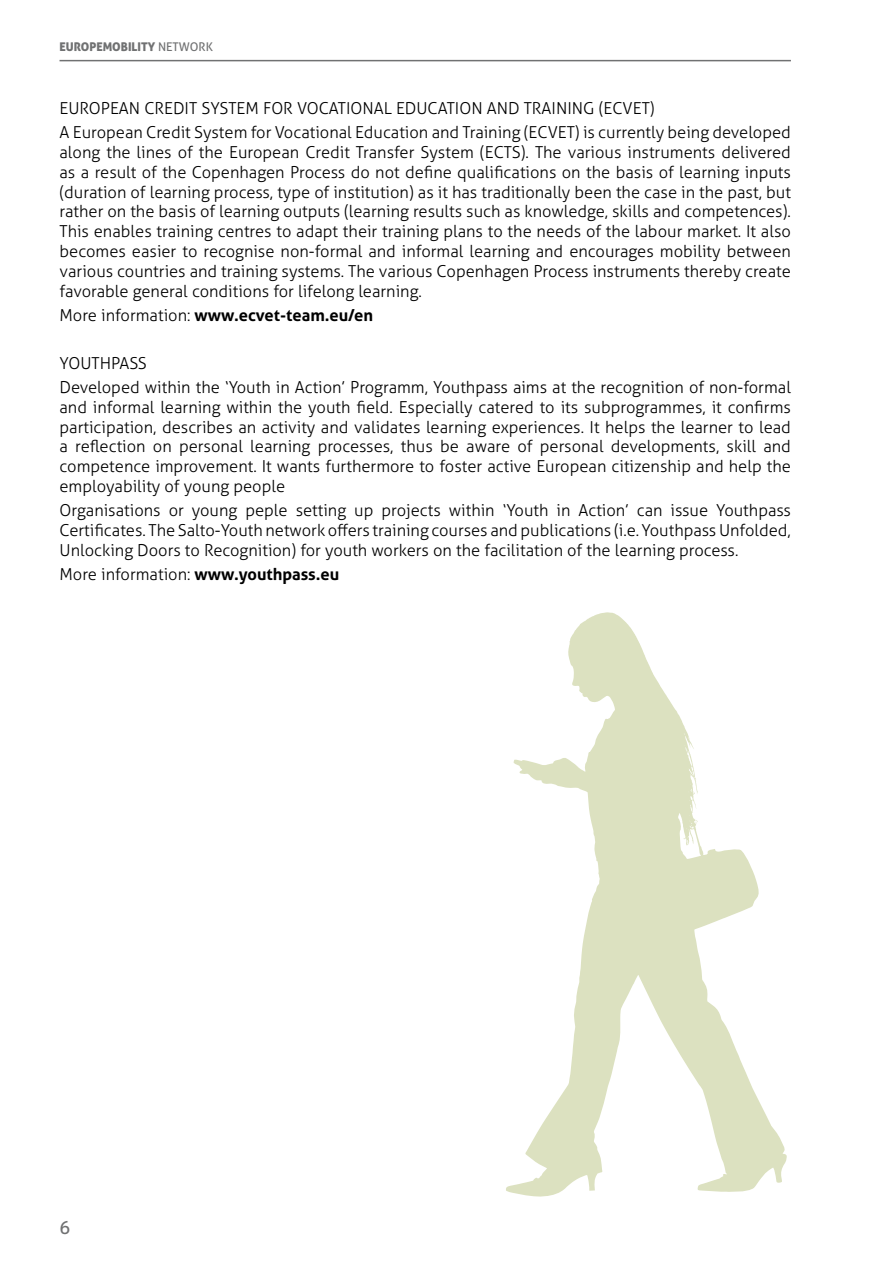
<style>
.page{position:relative;width:893px;height:1263px;background:#fff}
.page>*{position:absolute;margin:0;border:0;box-sizing:border-box;transform-origin:0 0}
.t1{font:18px "Aller";color:#707172}
.t2{font:300 16.5px/19.8px "Aller";color:#000;text-align:justify}
.t3{font:700 16.5px "Aller";color:#000}
.t4{font:12px "Aller Display";color:#707172}
.s1{font-family:"Aller"}
.s2{font-weight:300}
.s3{font-weight:700}
</style>
<div class="page">
<hr style="left:60px;top:60px;width:731px;height:1px;background:#707172">
<svg style="left:506px;top:612px;width:281px;height:585px"></svg>
<p class="t4" style="left:60px;top:39px;width:155px">EUROPEMOBILITY <span class="s1">NETWORK</span></p>
<p class="t2" style="left:60px;top:96px;width:733px;line-height:24px">EUROPEAN CREDIT SYSTEM FOR VOCATIONAL EDUCATION AND TRAINING (ECVET)<br>A European Credit System for Vocational Education and Training (ECVET) is currently being developed</p>
<p class="t2" style="left:60px;top:142px;width:733px">along the lines of the European Credit Transfer System (ECTS). The various instruments delivered as a result of the Copenhagen Process do not define qualifications on the basis of learning inputs (duration of learning process, type of institution) as it has traditionally been the case in the past, but rather on the basis of learning outputs (learning results such as knowledge, skills and competences).<br>This enables training centres to adapt their training plans to the needs of the labour market. It also becomes easier to recognise non-formal and informal learning and encourages mobility between various countries and training systems. The various Copenhagen Process instruments thereby create favorable general conditions for lifelong learning.</p>
<p class="t3" style="left:60px;top:305px;width:315px"><span class="s2">More information:</span> www.ecvet-team.eu/en</p>
<p class="t2" style="left:60px;top:351px;width:733px;line-height:24px">YOUTHPASS<br>Developed within the ‘Youth in Action’ Programm, Youthpass aims at the recognition of non-formal</p>
<p class="t2" style="left:60px;top:397px;width:733px">and informal learning within the youth field. Especially catered to its subprogrammes, it confirms participation, describes an activity and validates learning experiences. It helps the learner to lead a reflection on personal learning processes, thus be aware of personal developments, skill and competence improvement. It wants furthermore to foster active European citizenship and help the employability of young people</p>
<p class="t2" style="left:60px;top:500px;width:733px">Organisations or young peple setting up projects within ‘Youth in Action’ can issue Youthpass Certificates. The Salto-Youth network offers training courses and publications (i.e. Youthpass Unfolded, Unlocking Doors to Recognition) for youth workers on the facilitation of the learning process.</p>
<p class="t2" style="left:60px;top:564px;width:281px">More information: <span class="s3">www.youthpass.eu</span></p>
<p class="t1" style="left:60px;top:1216px;width:12px">6</p>
</div>
